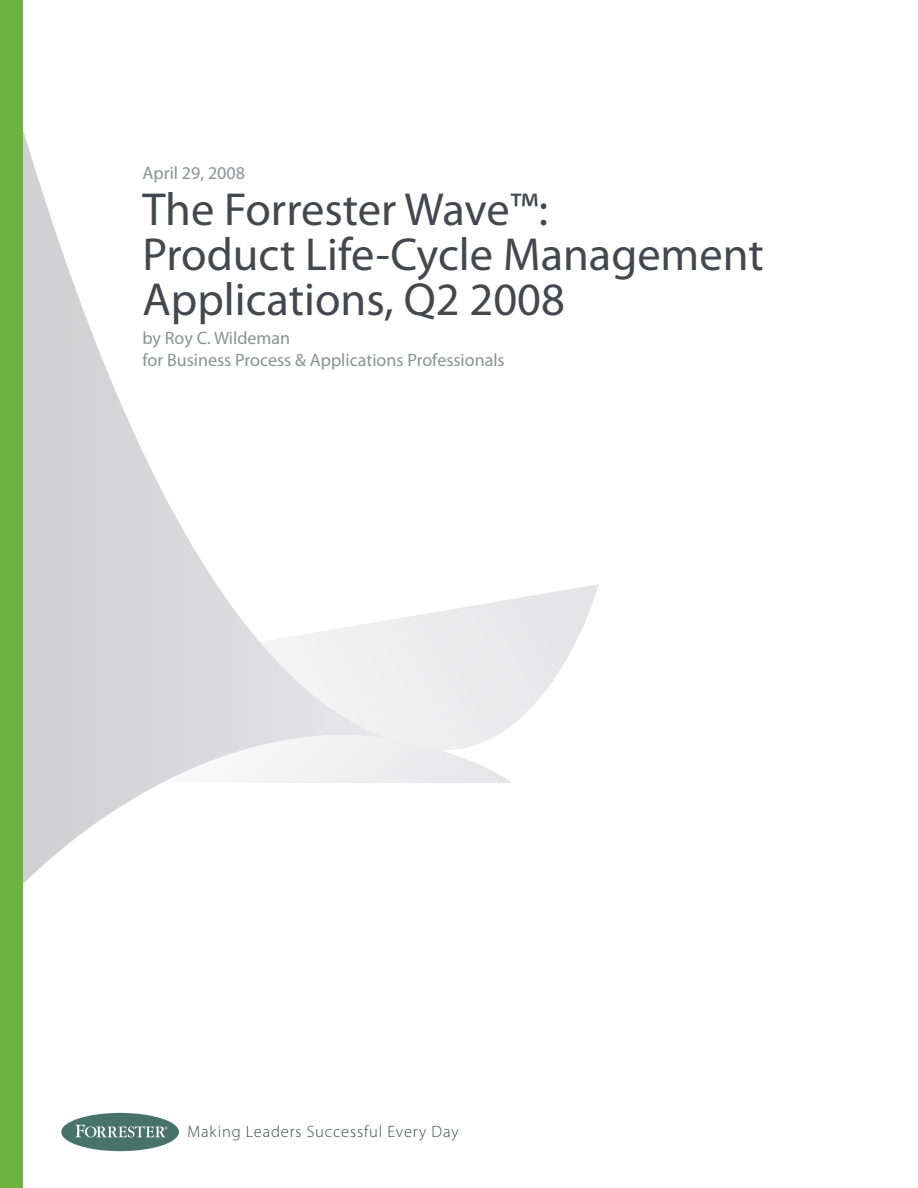
<style>
.page{position:relative;width:918px;height:1188px;background:#fff}
.page>*{position:absolute;margin:0;border:0;box-sizing:border-box;transform-origin:0 0}
.t1{font:46.5px/45px "Myriad Pro";color:#43484e}
.t2{font:18px/22.5px "Myriad Pro";color:#8e9195}
.t3{font:300 16.5px "Myriad Pro";letter-spacing:.05em;color:#43484e}
</style>
<div class="page">
<svg style="left:22px;top:0;width:238px;height:933px"></svg>
<svg style="left:260px;top:584px;width:339px;height:142px"></svg>
<svg style="left:162px;top:726px;width:350px;height:57px"></svg>
<div style="left:0;top:0;width:22px;height:1188px;background:#6db340"></div>
<div style="left:61px;top:1113px;width:118px;height:38px;background:#487467;border-radius:50%"></div>
<svg style="left:75px;top:1125px;width:92px;height:12px"></svg>
<p class="t2" style="left:142px;top:162px;width:104px">April 29, 2008</p>
<h1 class="t1" style="left:142px;top:188px;width:623px">The Forrester Wave™:<br>Product Life-Cycle Management<br>Applications, Q2 2008</h1>
<p class="t2" style="left:142px;top:327px;width:364px">by Roy C. Wildeman<br>for Business Process &amp; Applications Professionals</p>
<p class="t3" style="left:188px;top:1123px;width:273px">Making Leaders Successful Every Day</p>
</div>
